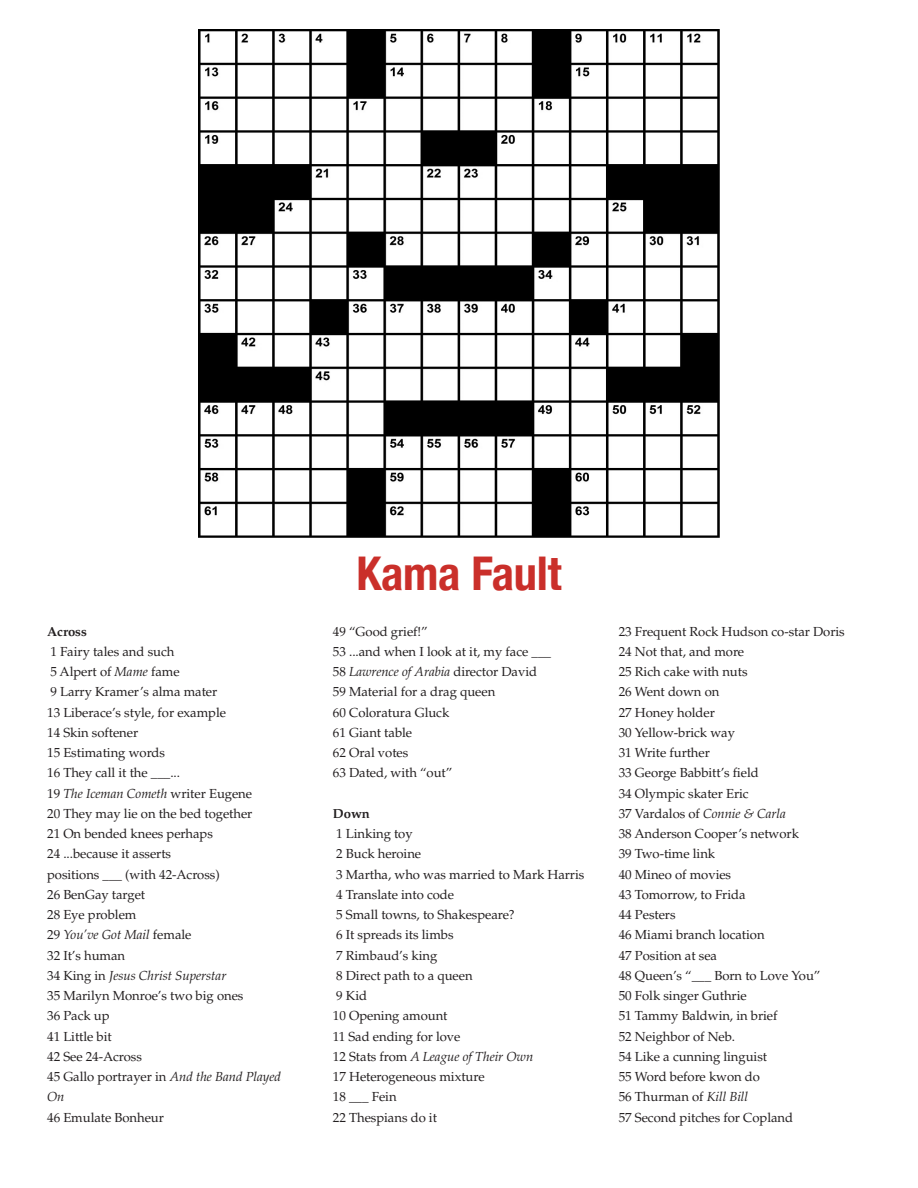
<style>
.page{position:relative;width:918px;height:1188px;background:#fff}
.page>*{position:absolute;margin:0;border:0;box-sizing:border-box;transform-origin:0 0}
.t1{font:700 condensed 46.5px "Helvetica Neue";letter-spacing:-.005em;color:#ca2f2a}
.Body_Copy{font:13.05px/20.2px "Palatino LT Std";letter-spacing:-.005em;color:#231f20}
.Body_Copy-2{font:italic 13.05px "Palatino LT Std";letter-spacing:-.005em;color:#231f20}
.Body_Copy-3{font:700 13.05px "Palatino LT Std";letter-spacing:-.005em;color:#231f20}
.s1{font-style:italic}
.s2{font-style:normal}
</style>
<div class="page">
<img style="left:199px;top:30px;width:520px;height:508px">
<p class="Body_Copy-3" style="left:47px;top:624px;width:41px">Across</p>
<p class="Body_Copy" style="left:50px;top:642px;width:126px">1 Fairy tales and such</p>
<p class="Body_Copy" style="left:50px;top:662px;width:131px">5 Alpert of <span class="s1">Mame</span> fame</p>
<p class="Body_Copy" style="left:50px;top:682px;width:168px">9 Larry Kramer’s alma mater</p>
<p class="Body_Copy" style="left:47px;top:702px;width:180px">13 Liberace’s style, for example</p>
<p class="Body_Copy" style="left:47px;top:723px;width:93px">14 Skin softener</p>
<p class="Body_Copy" style="left:47px;top:743px;width:119px">15 Estimating words</p>
<p class="Body_Copy" style="left:47px;top:763px;width:134px">16 They call it the ___...</p>
<p class="Body_Copy-2" style="left:47px;top:786px;width:206px"><span class="s2">19</span> The Iceman Cometh <span class="s2">writer Eugene</span></p>
<p class="Body_Copy" style="left:47px;top:804px;width:207px">20 They may lie on the bed together</p>
<p class="Body_Copy" style="left:47px;top:824px;width:167px">21 On bended knees perhaps</p>
<p class="Body_Copy" style="left:47px;top:844px;width:174px">24 ...because it asserts positions ___ (with 42-Across)</p>
<p class="Body_Copy" style="left:47px;top:885px;width:100px">26 BenGay target</p>
<p class="Body_Copy" style="left:47px;top:905px;width:91px">28 Eye problem</p>
<p class="Body_Copy-2" style="left:47px;top:927px;width:146px"><span class="s2">29</span> You’ve Got Mail <span class="s2">female</span></p>
<p class="Body_Copy" style="left:47px;top:945px;width:80px">32 It’s human</p>
<p class="Body_Copy-2" style="left:47px;top:968px;width:181px"><span class="s2">34 King in</span> Jesus Christ Superstar</p>
<p class="Body_Copy" style="left:47px;top:986px;width:198px">35 Marilyn Monroe’s two big ones</p>
<p class="Body_Copy" style="left:47px;top:1006px;width:64px">36 Pack up</p>
<p class="Body_Copy" style="left:47px;top:1026px;width:66px">41 Little bit</p>
<p class="Body_Copy" style="left:47px;top:1047px;width:96px">42 See 24-Across</p>
<p class="Body_Copy" style="left:47px;top:1067px;width:235px">45 Gallo portrayer in <span class="s1">And the Band Played<br>On</span></p>
<p class="Body_Copy" style="left:47px;top:1107px;width:118px">46 Emulate Bonheur</p>
<p class="t1" style="left:356px;top:535px;width:207px">Kama Fault</p>
<p class="Body_Copy" style="left:333px;top:621px;width:96px">49 “Good grief!”</p>
<p class="Body_Copy" style="left:333px;top:642px;width:220px">53 ...and when I look at it, my face ___</p>
<p class="Body_Copy-2" style="left:333px;top:664px;width:206px"><span class="s2">58</span> Lawrence of Arabia <span class="s2">director David</span></p>
<p class="Body_Copy" style="left:333px;top:682px;width:164px">59 Material for a drag queen</p>
<p class="Body_Copy" style="left:333px;top:702px;width:118px">60 Coloratura Gluck</p>
<p class="Body_Copy" style="left:333px;top:723px;width:81px">61 Giant table</p>
<p class="Body_Copy" style="left:333px;top:743px;width:77px">62 Oral votes</p>
<p class="Body_Copy" style="left:333px;top:763px;width:121px">63 Dated, with “out”</p>
<p class="Body_Copy-3" style="left:333px;top:806px;width:38px">Down</p>
<p class="Body_Copy" style="left:336px;top:824px;width:78px">1 Linking toy</p>
<p class="Body_Copy" style="left:336px;top:844px;width:87px">2 Buck heroine</p>
<p class="Body_Copy" style="left:336px;top:864px;width:250px">3 Martha, who was married to Mark Harris</p>
<p class="Body_Copy" style="left:336px;top:885px;width:119px">4 Translate into code</p>
<p class="Body_Copy" style="left:336px;top:905px;width:180px">5 Small towns, to Shakespeare?</p>
<p class="Body_Copy" style="left:336px;top:925px;width:119px">6 It spreads its limbs</p>
<p class="Body_Copy" style="left:336px;top:945px;width:103px">7 Rimbaud’s king</p>
<p class="Body_Copy" style="left:336px;top:966px;width:138px">8 Direct path to a queen</p>
<p class="Body_Copy" style="left:336px;top:986px;width:32px">9 Kid</p>
<p class="Body_Copy" style="left:333px;top:1006px;width:116px">10 Opening amount</p>
<p class="Body_Copy" style="left:333px;top:1026px;width:129px">11 Sad ending for love</p>
<p class="Body_Copy-2" style="left:333px;top:1049px;width:202px"><span class="s2">12 Stats from</span> A League of Their Own</p>
<p class="Body_Copy" style="left:333px;top:1067px;width:153px">17 Heterogeneous mixture</p>
<p class="Body_Copy" style="left:333px;top:1087px;width:65px">18 ___ Fein</p>
<p class="Body_Copy" style="left:333px;top:1107px;width:106px">22 Thespians do it</p>
<p class="Body_Copy" style="left:619px;top:621px;width:228px">23 Frequent Rock Hudson co-star Doris</p>
<p class="Body_Copy" style="left:619px;top:642px;width:127px">24 Not that, and more</p>
<p class="Body_Copy" style="left:619px;top:662px;width:130px">25 Rich cake with nuts</p>
<p class="Body_Copy" style="left:619px;top:682px;width:102px">26 Went down on</p>
<p class="Body_Copy" style="left:619px;top:702px;width:98px">27 Honey holder</p>
<p class="Body_Copy" style="left:619px;top:723px;width:118px">30 Yellow-brick way</p>
<p class="Body_Copy" style="left:619px;top:743px;width:93px">31 Write further</p>
<p class="Body_Copy" style="left:619px;top:763px;width:142px">33 George Babbitt’s field</p>
<p class="Body_Copy" style="left:619px;top:783px;width:132px">34 Olympic skater Eric</p>
<p class="Body_Copy" style="left:619px;top:804px;width:169px">37 Vardalos of <span class="s1">Connie &amp; Carla</span></p>
<p class="Body_Copy" style="left:619px;top:824px;width:182px">38 Anderson Cooper’s network</p>
<p class="Body_Copy" style="left:619px;top:844px;width:98px">39 Two-time link</p>
<p class="Body_Copy" style="left:619px;top:864px;width:114px">40 Mineo of movies</p>
<p class="Body_Copy" style="left:619px;top:885px;width:128px">43 Tomorrow, to Frida</p>
<p class="Body_Copy" style="left:619px;top:905px;width:58px">44 Pesters</p>
<p class="Body_Copy" style="left:619px;top:925px;width:147px">46 Miami branch location</p>
<p class="Body_Copy" style="left:619px;top:945px;width:100px">47 Position at sea</p>
<p class="Body_Copy" style="left:619px;top:966px;width:203px">48 Queen’s “___ Born to Love You”</p>
<p class="Body_Copy" style="left:619px;top:986px;width:129px">50 Folk singer Guthrie</p>
<p class="Body_Copy" style="left:619px;top:1006px;width:160px">51 Tammy Baldwin, in brief</p>
<p class="Body_Copy" style="left:619px;top:1026px;width:118px">52 Neighbor of Neb.</p>
<p class="Body_Copy" style="left:619px;top:1047px;width:150px">54 Like a cunning linguist</p>
<p class="Body_Copy" style="left:619px;top:1067px;width:143px">55 Word before kwon do</p>
<p class="Body_Copy" style="left:619px;top:1087px;width:131px">56 Thurman of <span class="s1">Kill Bill</span></p>
<p class="Body_Copy" style="left:619px;top:1107px;width:176px">57 Second pitches for Copland</p>
</div>
